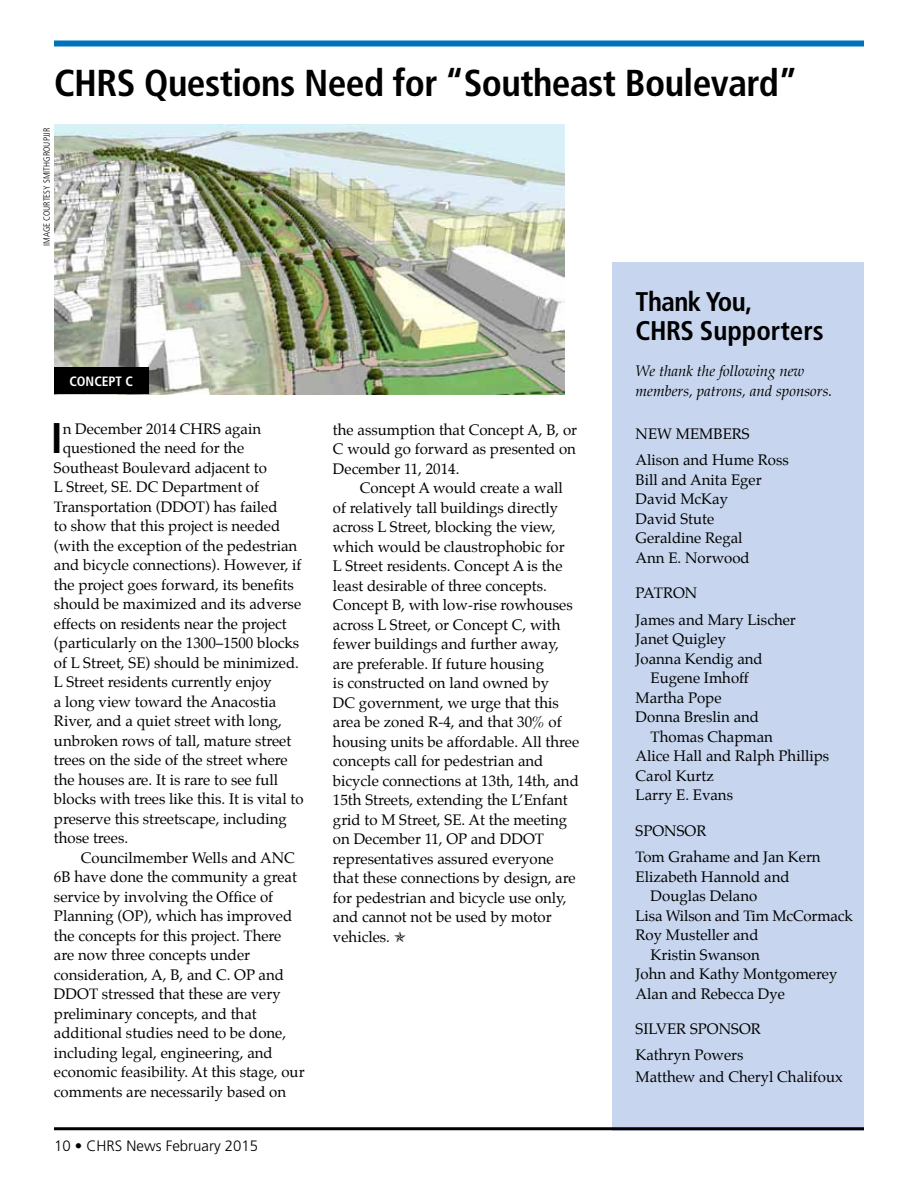
<style>
.page{position:relative;width:918px;height:1188px;background:#fff}
.page>*{position:absolute;margin:0;border:0;box-sizing:border-box;transform-origin:0 0}
.t1{font:700 condensed 42.9px "Frutiger LT Std";color:#000}
.t2{font:700 condensed 37.5px "Frutiger LT Std";letter-spacing:-.015em;color:#000}
.t3{font:700 condensed 27px/30px "Frutiger LT Std";letter-spacing:-.015em;color:#000}
.t4{font:15px/19.5px "Palatino";color:#000}
.t5{font:italic 15px/19.5px "Palatino";color:#000}
.t6{font:300 15px "Frutiger LT";color:#000}
.t7{font:700 condensed 13.5px "Frutiger LT Std";color:#fff}
.t8{font:300 condensed 9px "Frutiger LT Std";color:#000}
</style>
<div class="page">
<div style="left:612px;top:262px;width:252px;height:868px;background:#c7d6ee"></div>
<img style="left:54px;top:124px;width:511px;height:270px">
<div style="left:54px;top:367px;width:94px;height:27px;background:#000"></div>
<div style="left:54px;top:40px;width:810px;height:6px;background:#0072bc"></div>
<hr style="left:54px;top:1127px;width:810px;height:3px;background:#000">
<h2 class="t2" style="left:54px;top:60px;width:745px">CHRS Questions Need for “Southeast Boulevard”</h2>
<p class="t8" style="left:42px;top:246px;width:118px;rotate:-90deg">Image courtesy smithgroupjjr</p>
<p class="t7" style="left:69px;top:373px;width:16px">Concept</p>
<p class="t7" style="left:126px;top:373px;width:9px">C</p>
<h1 class="t1" style="left:51px;top:413px;width:13px">I</h1>
<p class="t4" style="left:63px;top:419px;width:200px">n December 2014 CHRS again</p>
<p class="t4" style="left:63px;top:438px;width:183px">questioned the need for the</p>
<p class="t4" style="left:54px;top:458px;width:214px">Southeast Boulevard adjacent to</p>
<p class="t4" style="left:54px;top:477px;width:207px">L Street, SE. DC Department of</p>
<p class="t4" style="left:54px;top:497px;width:225px">Transportation (DDOT) has failed</p>
<p class="t4" style="left:54px;top:516px;width:228px">to show that this project is needed</p>
<p class="t4" style="left:54px;top:536px;width:245px">(with the exception of the pedestrian</p>
<p class="t4" style="left:54px;top:555px;width:249px">and bicycle connections). However, if</p>
<p class="t4" style="left:54px;top:575px;width:241px">the project goes forward, its benefits</p>
<p class="t4" style="left:54px;top:594px;width:249px">should be maximized and its adverse</p>
<p class="t4" style="left:54px;top:614px;width:234px">effects on residents near the project</p>
<p class="t4" style="left:54px;top:633px;width:247px">(particularly on the 1300–1500 blocks</p>
<p class="t4" style="left:54px;top:653px;width:247px">of L Street, SE) should be minimized.</p>
<p class="t4" style="left:54px;top:672px;width:219px">L Street residents currently enjoy</p>
<p class="t4" style="left:54px;top:692px;width:224px">a long view toward the Anacostia</p>
<p class="t4" style="left:54px;top:711px;width:229px">River, and a quiet street with long,</p>
<p class="t4" style="left:54px;top:731px;width:239px">unbroken rows of tall, mature street</p>
<p class="t4" style="left:54px;top:750px;width:235px">trees on the side of the street where</p>
<p class="t4" style="left:54px;top:770px;width:226px">the houses are. It is rare to see full</p>
<p class="t4" style="left:54px;top:789px;width:251px">blocks with trees like this. It is vital to</p>
<p class="t4" style="left:54px;top:809px;width:234px">preserve this streetscape, including</p>
<p class="t4" style="left:54px;top:828px;width:76px">those trees.</p>
<p class="t4" style="left:81px;top:848px;width:215px">Councilmember Wells and ANC</p>
<p class="t4" style="left:54px;top:867px;width:244px">6B have done the community a great</p>
<p class="t4" style="left:54px;top:887px;width:221px">service by involving the Office of</p>
<p class="t4" style="left:54px;top:906px;width:240px">Planning (OP), which has improved</p>
<p class="t4" style="left:54px;top:926px;width:229px">the concepts for this project. There</p>
<p class="t4" style="left:54px;top:945px;width:198px">are now three concepts under</p>
<p class="t4" style="left:54px;top:965px;width:232px">consideration, A, B, and C. OP and</p>
<p class="t4" style="left:54px;top:984px;width:228px">DDOT stressed that these are very</p>
<p class="t4" style="left:54px;top:1004px;width:204px">preliminary concepts, and that</p>
<p class="t4" style="left:54px;top:1023px;width:234px">additional studies need to be done,</p>
<p class="t4" style="left:54px;top:1043px;width:220px">including legal, engineering, and</p>
<p class="t4" style="left:54px;top:1062px;width:252px">economic feasibility. At this stage, our</p>
<p class="t4" style="left:54px;top:1082px;width:234px">comments are necessarily based on</p>
<p class="t6" style="left:54px;top:1137px;width:206px">10 • CHRS News February 2015</p>
<p class="t4" style="left:333px;top:420px;width:246px;text-align:justify">the assumption that Concept A, B, or C would go forward as presented on December 11, 2014.</p>
<p class="t4" style="left:333px;top:478px;width:248px;text-indent:27px">Concept A would create a wall of relatively tall buildings directly across L Street, blocking the view, which would be claustrophobic for<br>L Street residents. Concept A is the least desirable of three concepts.<br>Concept B, with low-rise rowhouses across L Street, or Concept C, with fewer buildings and further away, are preferable. If future housing<br>is constructed on land owned by<br>DC government, we urge that this area be zoned R-4, and that 30% of housing units be affordable. All three concepts call for pedestrian and bicycle connections at 13th, 14th, and 15th Streets, extending the L’Enfant grid to M Street, SE. At the meeting on December 11, OP and DDOT representatives assured everyone that these connections by design, are for pedestrian and bicycle use only, and cannot not be used by motor vehicles. ✯</p>
<h3 class="t3" style="left:636px;top:286px;width:190px">Thank You,<br>CHRS Supporters</h3>
<p class="t5" style="left:636px;top:361px;width:198px">We thank the following new members, patrons, and sponsors.</p>
<p class="t4" style="left:636px;top:421px;width:155px;line-height:26.2px">New Members<br>Alison and Hume Ross</p>
<p class="t4" style="left:636px;top:470px;width:128px">Bill and Anita Eger<br>David McKay<br>David Stute<br>Geraldine Regal<br>Ann E. Norwood</p>
<p class="t4" style="left:636px;top:580px;width:162px;line-height:26.2px">Patron<br>James and Mary Lischer</p>
<p class="t4" style="left:636px;top:629px;width:92px">Janet Quigley</p>
<p class="t4" style="left:636px;top:649px;width:129px">Joanna Kendig and</p>
<p class="t4" style="left:651px;top:668px;width:100px">Eugene Imhoff</p>
<p class="t4" style="left:636px;top:688px;width:87px">Martha Pope</p>
<p class="t4" style="left:636px;top:707px;width:125px">Donna Breslin and</p>
<p class="t4" style="left:651px;top:727px;width:124px">Thomas Chapman</p>
<p class="t4" style="left:636px;top:746px;width:195px">Alice Hall and Ralph Phillips</p>
<p class="t4" style="left:636px;top:766px;width:80px">Carol Kurtz</p>
<p class="t4" style="left:636px;top:785px;width:99px">Larry E. Evans</p>
<p class="t4" style="left:636px;top:817px;width:187px;line-height:26.2px">Sponsor<br>Tom Grahame and Jan Kern</p>
<p class="t4" style="left:636px;top:867px;width:156px">Elizabeth Hannold and</p>
<p class="t4" style="left:651px;top:886px;width:108px">Douglas Delano</p>
<p class="t4" style="left:636px;top:906px;width:219px">Lisa Wilson and Tim McCormack</p>
<p class="t4" style="left:636px;top:925px;width:124px">Roy Musteller and</p>
<p class="t4" style="left:651px;top:945px;width:111px">Kristin Swanson</p>
<p class="t4" style="left:636px;top:964px;width:203px">John and Kathy Montgomerey</p>
<p class="t4" style="left:636px;top:984px;width:151px">Alan and Rebecca Dye</p>
<p class="t4" style="left:636px;top:1019px;width:18px">Silver</p>
<p class="t4" style="left:636px;top:1016px;width:109px;line-height:26.2px;text-indent:54px">Sponsor<br>Kathryn Powers</p>
<p class="t4" style="left:636px;top:1067px;width:209px">Matthew and Cheryl Chalifoux</p>
</div>
